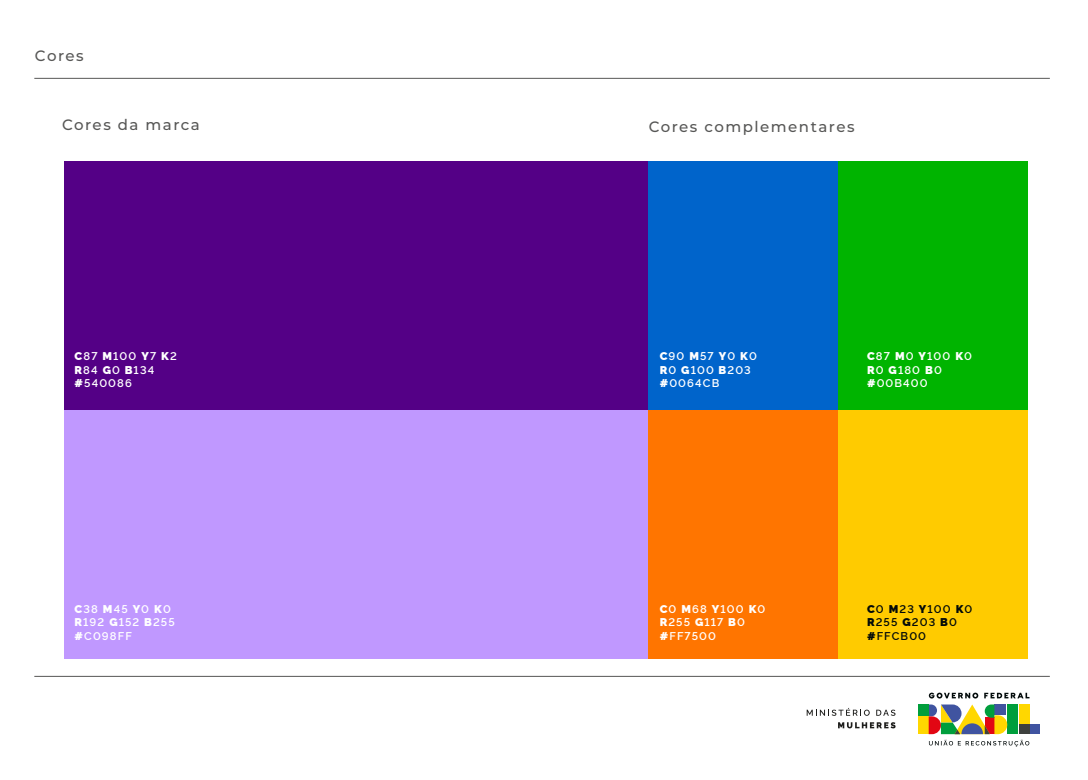
<style>
.page{position:relative;width:1088px;height:780px;background:#fff}
.page>*{position:absolute;margin:0;border:0;box-sizing:border-box;transform-origin:0 0}
.t1{font:500 15px "Montserrat";letter-spacing:.1em;color:#575756}
.t2{font:600 11.25px/13.5px "Rawline";letter-spacing:.1em;color:#fff}
.t3{font:600 11.25px/13.5px "Rawline";letter-spacing:.1em;color:#020a0a}
.s1{font-weight:900}
</style>
<div class="page">
<div style="left:64px;top:161px;width:584px;height:249px;background:#540086"></div>
<div style="left:64px;top:410px;width:584px;height:249px;background:#c098ff"></div>
<svg style="left:929px;top:692px;width:100px;height:6px"></svg>
<div style="left:1029px;top:724px;width:11px;height:10px;background:#4054a0"></div>
<div style="left:918px;top:704px;width:11px;height:12px;background:#009e3c"></div>
<div style="left:918px;top:716px;width:11px;height:18px;background:#ffd700"></div>
<svg style="left:929px;top:704px;width:100px;height:42px"></svg>
<svg style="left:807px;top:708px;width:63px;height:7px"></svg>
<svg style="left:876px;top:709px;width:19px;height:6px"></svg>
<svg style="left:838px;top:722px;width:57px;height:6px"></svg>
<hr style="left:34px;top:78px;width:1016px;height:1px;background:#575756">
<hr style="left:34px;top:676px;width:1016px;height:1px;background:#575756">
<div style="left:648px;top:161px;width:190px;height:249px;background:#0064cb"></div>
<div style="left:838px;top:161px;width:189px;height:249px;background:#00b400"></div>
<div style="left:648px;top:410px;width:190px;height:249px;background:#ff7500"></div>
<div style="left:838px;top:410px;width:189px;height:249px;background:#ffcb00"></div>
<h1 class="t1" style="left:35px;top:45px;width:50px">Cores</h1>
<h1 class="t1" style="left:62px;top:114px;width:139px">Cores da marca</h1>
<h1 class="t1" style="left:649px;top:116px;width:207px">Cores complementares</h1>
<p class="t2" style="left:75px;top:348px;width:104px"><span class="s1">C</span>87 <span class="s1">M</span>100 <span class="s1">Y</span>7 <span class="s1">K</span>2<br><span class="s1">R</span>84 <span class="s1">G</span>0 <span class="s1">B</span>134 <span class="s1">#</span>540086</p>
<p class="t2" style="left:660px;top:348px;width:99px"><span class="s1">C</span>90 <span class="s1">M</span>57 <span class="s1">Y</span>0 <span class="s1">K</span>0<br><span class="s1">R</span>0 <span class="s1">G</span>100 <span class="s1">B</span>203 <span class="s1">#</span>0064CB</p>
<p class="t2" style="left:867px;top:348px;width:106px"><span class="s1">C</span>87 <span class="s1">M</span>0 <span class="s1">Y</span>100 <span class="s1">K</span>0<br><span class="s1">R</span>0 <span class="s1">G</span>180 <span class="s1">B</span>0 <span class="s1">#</span>00B400</p>
<p class="t2" style="left:75px;top:600px;width:102px"><span class="s1">C</span>38 <span class="s1">M</span>45 <span class="s1">Y</span>0 <span class="s1">K</span>0<br><span class="s1">R</span>192 <span class="s1">G</span>152 <span class="s1">B</span>255 <span class="s1">#</span>C098FF</p>
<p class="t2" style="left:660px;top:600px;width:107px"><span class="s1">C</span>0 <span class="s1">M</span>68 <span class="s1">Y</span>100 <span class="s1">K</span>0<br><span class="s1">R</span>255 <span class="s1">G</span>117 <span class="s1">B</span>0 <span class="s1">#</span>FF7500</p>
<p class="t3" style="left:867px;top:600px;width:107px"><span class="s1">C</span>0 <span class="s1">M</span>23 <span class="s1">Y</span>100 <span class="s1">K</span>0<br><span class="s1">R</span>255 <span class="s1">G</span>203 <span class="s1">B</span>0 <span class="s1">#</span>FFCB00</p>
</div>
